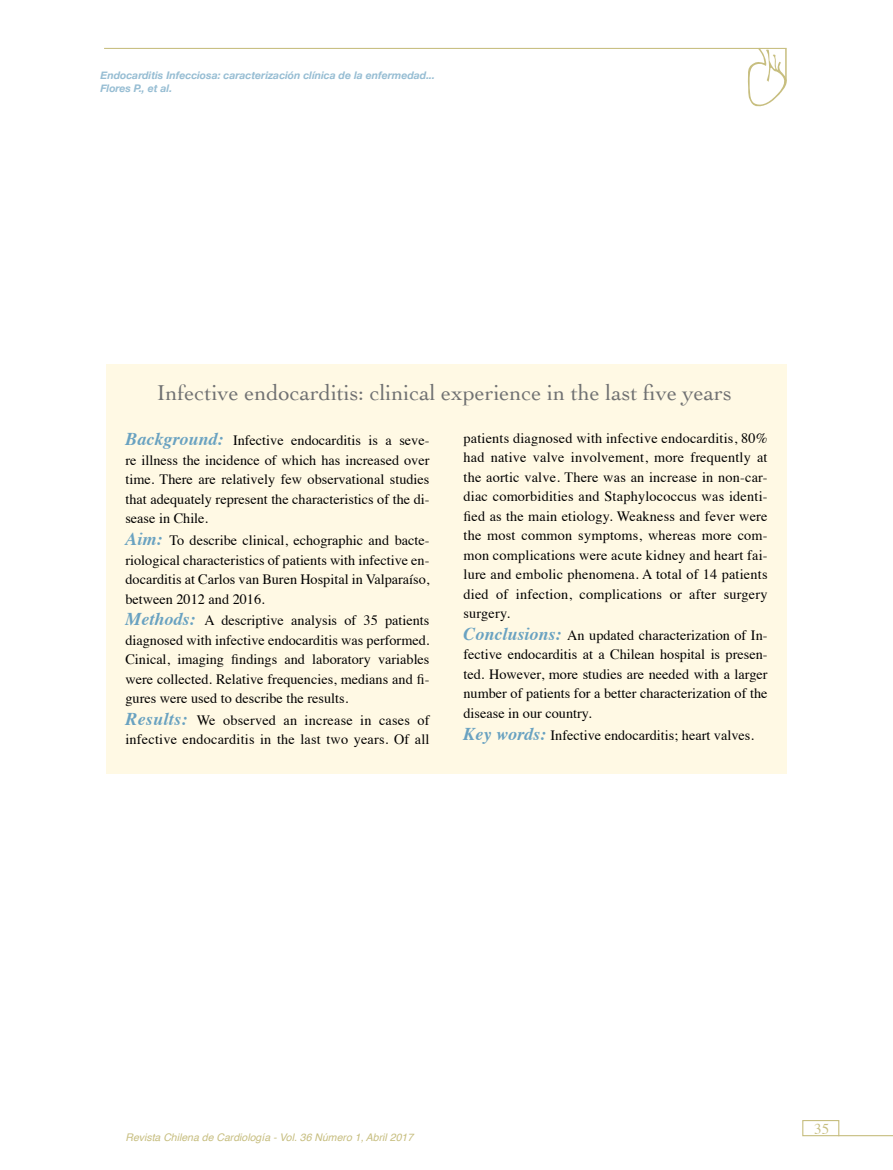
<style>
.page{position:relative;width:893px;height:1170px;background:#fff}
.page>*{position:absolute;margin:0;border:0;box-sizing:border-box;transform-origin:0 0}
.t1{font:22.5px "Cochin";color:#707172}
.t2{font:15px "Times";color:#c7be80}
.t3{font:14.25px/19.5px "Times";color:#000;text-align:justify}
.t4{font:italic 700 10.5px/12.6px "Helvetica Neue";color:#96bdd3}
.t5{font:italic 10.5px "Helvetica";color:#c7be80}
.s1{font-weight:700;font-style:italic;font-size:18px;color:#69a2c1}
</style>
<div class="page">
<div style="left:802px;top:1119px;width:37px;height:17px;border:1px solid #c7be80"></div>
<hr style="left:838px;top:1134px;width:55px;height:2px;background:#c7be80">
<hr style="left:104px;top:48px;width:683px;height:1px;background:#c7be7f">
<svg style="left:748px;top:48px;width:39px;height:59px"></svg>
<hr style="left:785px;top:49px;width:2px;height:32px;background:#c7be7f">
<div style="left:106px;top:364px;width:681px;height:409px;background:#fff9e4"></div>
<p class="t4" style="left:100px;top:70px;width:336px">Endocarditis Infecciosa: caracterización clínica de la enfermedad...<br>Flores P., et al.</p>
<h1 class="t1" style="left:157px;top:377px;width:577px">Infective endocarditis: clinical experience in the last five years</h1>
<p class="t3" style="left:125px;top:429px;width:306px"><span class="s1">Background:</span> Infective endocarditis is a seve&shy;re illness the incidence of which has increased over time. There are relatively few observational studies that adequately represent the characteristics of the di&shy;sease in Chile.</p>
<p class="t3" style="left:125px;top:529px;width:306px"><span class="s1">Aim:</span> To describe clinical, echographic and bacte&shy;riological characteristics of patients with infective en&shy;docarditis at Carlos van Buren Hospital in Valparaíso, between 2012 and 2016.</p>
<p class="t3" style="left:125px;top:609px;width:306px"><span class="s1">Methods:</span> A descriptive analysis of 35 patients diagnosed with infective endocarditis was performed.<br>Cinical, imaging findings and laboratory variables were collected. Relative frequencies, medians and fi&shy;gures were used to describe the results.</p>
<p class="t3" style="left:125px;top:709px;width:306px"><span class="s1">Results:</span> We observed an increase in cases of infective endocarditis in the last two years. Of all</p>
<p class="t3" style="left:463px;top:427px;width:306px">patients diagnosed with infective endocarditis, 80% had native valve involvement, more frequently at the aortic valve. There was an increase in non-car&shy;diac comorbidities and Staphylococcus was identi&shy;fied as the main etiology. Weakness and fever were the most common symptoms, whereas more com&shy;mon complications were acute kidney and heart fai&shy;lure and embolic phenomena. A total of 14 patients died of infection, complications or after surgery surgery.</p>
<p class="t3" style="left:463px;top:624px;width:306px"><span class="s1">Conclusions:</span> An updated characterization of In&shy;fective endocarditis at a Chilean hospital is presen&shy;ted. However, more studies are needed with a larger number of patients for a better characterization of the disease in our country.</p>
<p class="t3" style="left:463px;top:723px;width:292px"><span class="s1">Key words:</span> Infective endocarditis; heart valves.</p>
<p class="t5" style="left:125px;top:1128px;width:289px">Revista Chilena de Cardiología - Vol. 36 Número 1, Abril 2017</p>
<p class="t2" style="left:814px;top:1115px;width:16px">35</p>
</div>
